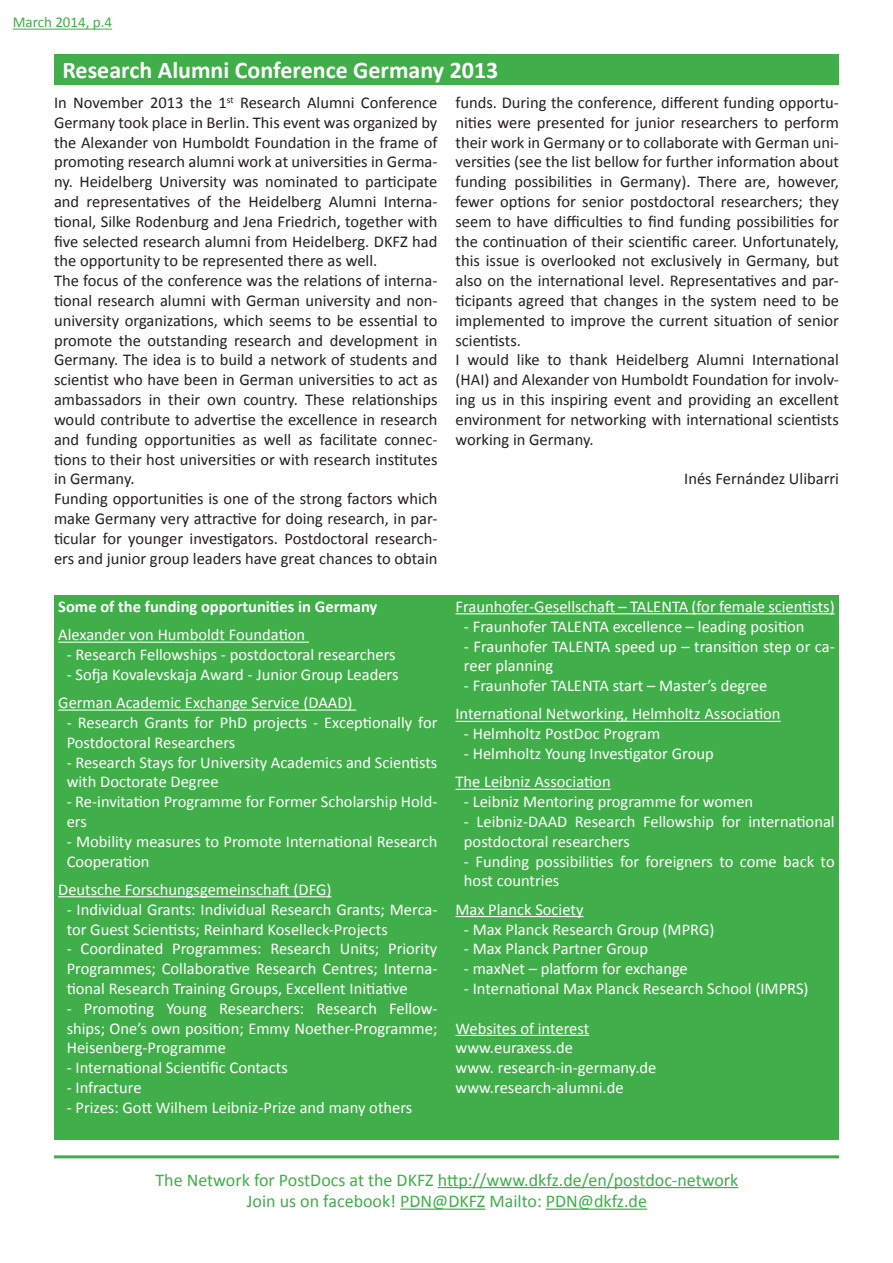
<style>
.page{position:relative;width:893px;height:1263px;background:#fff}
.page>*{position:absolute;margin:0;border:0;box-sizing:border-box;transform-origin:0 0}
.t1{font:700 24px "Calibri";color:#fff}
.t2{font:18px/21.6px "Calibri";color:#40ae49;text-align:center}
.t3{font:16.5px/19.8px "Calibri";color:#231f20}
.t4{font:16.5px/19.8px "Calibri";color:#fff}
.t5{font:700 16.5px "Calibri";color:#fff}
.t6{font:15px "Calibri";color:#40ae49}
</style>
<div class="page">
<hr style="left:438px;top:1187px;width:300px;height:1px;background:#40ae49">
<hr style="left:400px;top:1208px;width:85px;height:2px;background:#40ae49">
<hr style="left:546px;top:1208px;width:101px;height:2px;background:#40ae49">
<hr style="left:54px;top:1155px;width:785px;height:3px;background:#40ae49">
<hr style="left:13px;top:29px;width:99px;height:1px;background:#40ae49">
<div style="left:54px;top:54px;width:785px;height:30px;background:#40ae49"></div>
<div style="left:54px;top:595px;width:785px;height:545px;background:#40ae49"></div>
<hr style="left:58px;top:642px;width:251px;height:1px;background:#fff">
<hr style="left:58px;top:709px;width:298px;height:2px;background:#fff">
<hr style="left:58px;top:896px;width:274px;height:1px;background:#fff">
<hr style="left:455px;top:613px;width:380px;height:1px;background:#fff">
<hr style="left:455px;top:721px;width:326px;height:1px;background:#fff">
<hr style="left:455px;top:789px;width:156px;height:1px;background:#fff">
<hr style="left:455px;top:916px;width:128px;height:1px;background:#fff">
<hr style="left:455px;top:1035px;width:134px;height:1px;background:#fff">
<p class="t6" style="left:13px;top:13px;width:101px">March 2014, p.4</p>
<h1 class="t1" style="left:63px;top:55px;width:437px">Research Alumni Conference Germany 2013</h1>
<p class="t3" style="left:54px;top:93px;width:385px">In November 2013 the 1<sup>st</sup> Research Alumni Conference Germany took place in Berlin. This event was organized by the Alexander von Humboldt Foundation in the frame of promoting research alumni work at universities in Germa&shy;ny. Heidelberg University was nominated to participate and representatives of the Heidelberg Alumni Interna&shy;tional, Silke Rodenburg and Jena Friedrich, together with five selected research alumni from Heidelberg. DKFZ had the opportunity to be represented there as well.<br>The focus of the conference was the relations of interna&shy;tional research alumni with German university and non&shy;university organizations, which seems to be essential to promote the outstanding research and development in Germany. The idea is to build a network of students and scientist who have been in German universities to act as ambassadors in their own country. These relationships would contribute to advertise the excellence in research and funding opportunities as well as facilitate connec&shy;tions to their host universities or with research institutes in Germany.<br>Funding opportunities is one of the strong factors which make Germany very attractive for doing research, in par&shy;ticular for younger investigators. Postdoctoral research&shy;ers and junior group leaders have great chances to obtain</p>
<p class="t3" style="left:455px;top:93px;width:385px">funds. During the conference, different funding opportu&shy;nities were presented for junior researchers to perform their work in Germany or to collaborate with German uni&shy;versities (see the list bellow for further information about funding possibilities in Germany). There are, however, fewer options for senior postdoctoral researchers; they seem to have difficulties to find funding possibilities for the continuation of their scientific career. Unfortunately, this issue is overlooked not exclusively in Germany, but also on the international level. Representatives and par&shy;ticipants agreed that changes in the system need to be implemented to improve the current situation of senior scientists.<br>I would like to thank Heidelberg Alumni International (HAI) and Alexander von Humboldt Foundation for involv&shy;ing us in this inspiring event and providing an excellent environment for networking with international scientists working in Germany.</p>
<p class="t3" style="left:684px;top:469px;width:156px">Inés Fernández Ulibarri</p>
<p class="t5" style="left:58px;top:596px;width:321px">Some of the funding opportunities in Germany</p>
<p class="t4" style="left:58px;top:625px;width:249px">Alexander von Humboldt Foundation</p>
<p class="t4" style="left:67px;top:645px;width:330px">- Research Fellowships - postdoctoral researchers</p>
<p class="t4" style="left:58px;top:660px;width:342px;line-height:28.3px;text-indent:8px">- Sofja Kovalevskaja Award - Junior Group Leaders<br>German Academic Exchange Service (DAAD)</p>
<p class="t4" style="left:67px;top:713px;width:372px">- Research Grants for PhD projects - Exceptionally for<br>Postdoctoral Researchers</p>
<p class="t4" style="left:67px;top:752px;width:372px">- Research Stays for University Academics and Scientists with Doctorate Degree</p>
<p class="t4" style="left:67px;top:792px;width:372px">- Re-invitation Programme for Former Scholarship Hold&shy;ers</p>
<p class="t4" style="left:67px;top:831px;width:372px">- Mobility measures to Promote International Research<br>Cooperation</p>
<p class="t4" style="left:58px;top:879px;width:275px">Deutsche Forschungsgemeinschaft (DFG)</p>
<p class="t4" style="left:67px;top:899px;width:372px">- Individual Grants: Individual Research Grants; Merca&shy;tor Guest Scientists; Reinhard Koselleck-Projects</p>
<p class="t4" style="left:67px;top:939px;width:372px;text-align:justify">- Coordinated Programmes: Research Units; Priority Programmes; Collaborative Research Centres; Interna&shy;tional Research Training Groups, Excellent Initiative</p>
<p class="t4" style="left:67px;top:998px;width:372px;text-align:justify">- Promoting Young Researchers: Research Fellow&shy;ships; One’s own position; Emmy Noether-Programme; Heisenberg-Programme</p>
<p class="t4" style="left:67px;top:1058px;width:223px">- International Scientific Contacts</p>
<p class="t4" style="left:67px;top:1077px;width:76px">- Infracture</p>
<p class="t4" style="left:67px;top:1097px;width:347px">- Prizes: Gott Wilhem Leibniz-Prize and many others</p>
<p class="t4" style="left:455px;top:597px;width:381px">Fraunhofer-Gesellschaft – TALENTA (for female scientists)</p>
<p class="t4" style="left:464px;top:616px;width:342px">- Fraunhofer TALENTA excellence – leading position</p>
<p class="t4" style="left:464px;top:636px;width:372px">- Fraunhofer TALENTA speed up – transition step or ca&shy;reer planning</p>
<p class="t4" style="left:455px;top:672px;width:327px;line-height:28.3px;text-align:center">- Fraunhofer TALENTA start – Master’s degree<br>International Networking, Helmholtz Association</p>
<p class="t4" style="left:464px;top:724px;width:198px">- Helmholtz PostDoc Program</p>
<p class="t4" style="left:455px;top:739px;width:260px;line-height:28.3px;text-indent:8px">- Helmholtz Young Investigator Group<br>The Leibniz Association</p>
<p class="t4" style="left:464px;top:792px;width:291px">- Leibniz Mentoring programme for women</p>
<p class="t4" style="left:464px;top:812px;width:372px">- Leibniz-DAAD Research Fellowship for international postdoctoral researchers</p>
<p class="t4" style="left:464px;top:851px;width:372px">- Funding possibilities for foreigners to come back to host countries</p>
<p class="t4" style="left:455px;top:899px;width:129px">Max Planck Society</p>
<p class="t4" style="left:464px;top:919px;width:252px">- Max Planck Research Group (MPRG)</p>
<p class="t4" style="left:464px;top:939px;width:186px">- Max Planck Partner Group</p>
<p class="t4" style="left:464px;top:959px;width:225px">- maxNet – platform for exchange</p>
<p class="t4" style="left:464px;top:978px;width:346px">- International Max Planck Research School (IMPRS)</p>
<p class="t4" style="left:455px;top:1018px;width:202px">Websites of interest www.euraxess.de<br>www. research-in-germany.de www.research-alumni.de</p>
<p class="t2" style="left:155px;top:1169px;width:584px">The Network for PostDocs at the DKFZ http://www.dkfz.de/en/postdoc-network<br>Join us on facebook! PDN@DKFZ Mailto: PDN@dkfz.de</p>
</div>
